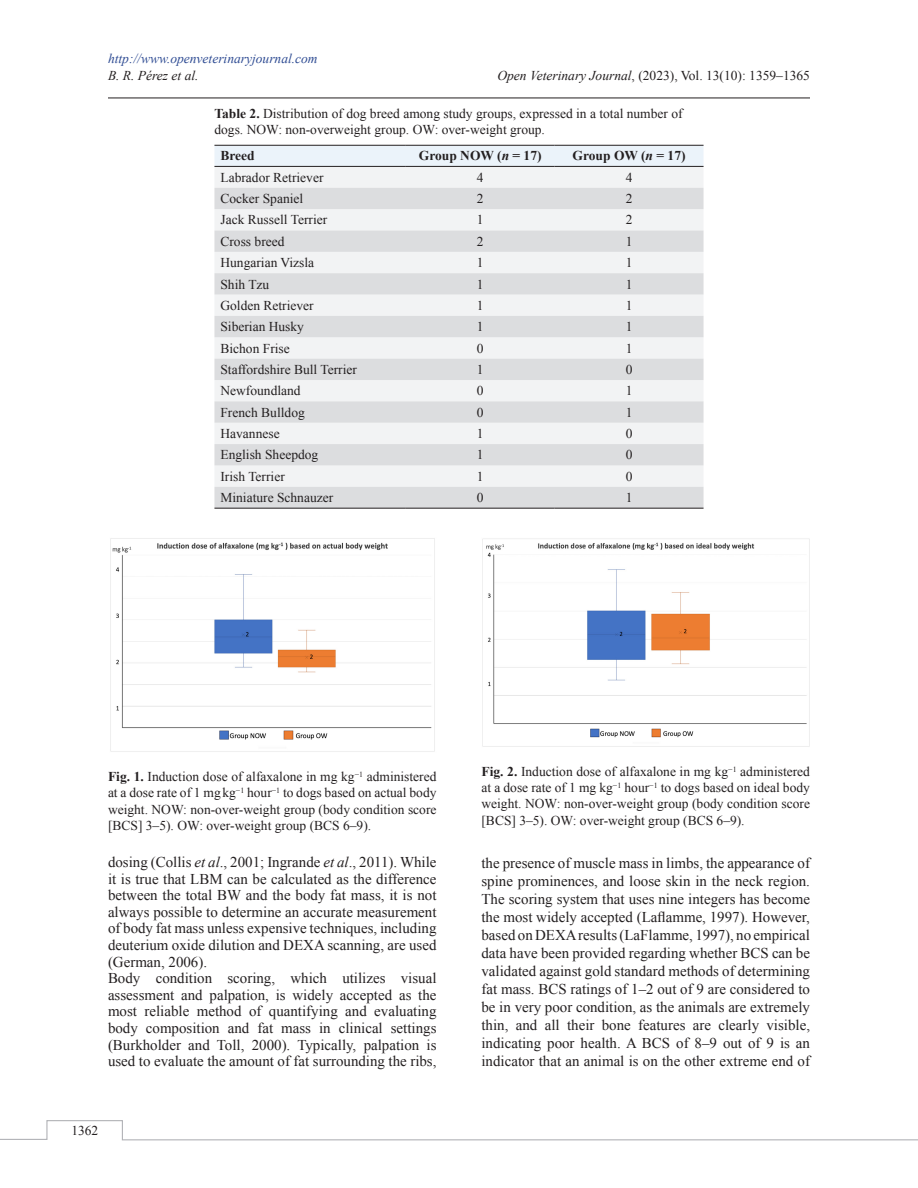
<style>
.page{position:relative;width:918px;height:1188px;background:#fff}
.page>*{position:absolute;margin:0;border:0;box-sizing:border-box;transform-origin:0 0}
.Para{font:15px/16.6px "Times New Roman";color:#231f20;text-align:justify}
.Fig_Caption{font:13.5px/16.2px "Times New Roman";color:#231f20;text-align:justify}
.Table_Text{font:13.5px "Times New Roman";color:#231f20}
.Table_Caption{font:13.5px/16.2px "Times New Roman";color:#231f20}
.t1{font:italic 13.5px "Times New Roman";color:#304d94}
.Table_Text-2{font:700 13.5px "Times New Roman";color:#231f20}
.t2{font:italic 13.5px "Times New Roman";color:#231f20}
.s1{font-style:italic}
.s2{font-weight:700}
</style>
<div class="page">
<hr style="left:108px;top:98px;width:702px;height:1px;background:#231f20">
<svg style="left:0;top:1120px;width:918px;height:21px"></svg>
<div style="left:214px;top:146px;width:490px;height:20px;background:#ebf3fa"></div>
<div style="left:215px;top:167px;width:488px;height:21px;background:#f2f3f4"></div>
<svg style="left:214px;top:188px;width:490px;height:320px;fill:#dcdddf"></svg>
<hr style="left:214px;top:508px;width:192px;height:1px;background:#231f20">
<hr style="left:406px;top:508px;width:149px;height:1px;background:#231f20">
<hr style="left:555px;top:508px;width:149px;height:1px;background:#231f20">
<hr style="left:214px;top:145px;width:192px;height:1px;background:#231f20">
<hr style="left:406px;top:145px;width:149px;height:1px;background:#231f20">
<hr style="left:555px;top:145px;width:149px;height:1px;background:#231f20">
<hr style="left:214px;top:166px;width:192px;height:1px;background:#231f20">
<hr style="left:406px;top:166px;width:149px;height:1px;background:#231f20">
<hr style="left:555px;top:166px;width:149px;height:1px;background:#231f20">
<img style="left:110px;top:538px;width:325px;height:214px">
<img style="left:482px;top:538px;width:328px;height:209px">
<p class="t1" style="left:108px;top:50px;width:211px">http://www.openveterinaryjournal.com</p>
<p class="t2" style="left:108px;top:66px;width:92px">B. R. Pérez et al.</p>
<p class="Fig_Caption" style="left:497px;top:67px;width:314px"><span class="s1">Open Veterinary Journal</span>, (2023), Vol. 13(10): 1359–1365</p>
<p class="Table_Caption" style="left:214px;top:105px;width:470px"><span class="s2">Table 2.</span> Distribution of dog breed among study groups, expressed in a total number of dogs. NOW: non-overweight group. OW: over-weight group.</p>
<p class="Table_Text-2" style="left:220px;top:147px;width:36px">Breed</p>
<p class="Table_Text-2" style="left:419px;top:147px;width:124px">Group NOW (<span class="s1">n</span> = 17)</p>
<p class="Table_Text-2" style="left:573px;top:147px;width:114px">Group OW (<span class="s1">n</span> = 17)</p>
<p class="Table_Text" style="left:220px;top:168px;width:105px">Labrador Retriever</p>
<p class="Table_Text" style="left:477px;top:168px;width:8px">4</p>
<p class="Table_Text" style="left:626px;top:168px;width:8px">4</p>
<p class="Table_Text" style="left:220px;top:190px;width:84px">Cocker Spaniel</p>
<p class="Table_Text" style="left:477px;top:190px;width:8px">2</p>
<p class="Table_Text" style="left:626px;top:190px;width:8px">2</p>
<p class="Table_Text" style="left:220px;top:211px;width:108px">Jack Russell Terrier</p>
<p class="Table_Text" style="left:477px;top:211px;width:8px">1</p>
<p class="Table_Text" style="left:626px;top:211px;width:8px">2</p>
<p class="Table_Text" style="left:220px;top:232px;width:66px">Cross breed</p>
<p class="Table_Text" style="left:477px;top:232px;width:8px">2</p>
<p class="Table_Text" style="left:626px;top:232px;width:8px">1</p>
<p class="Table_Text" style="left:220px;top:254px;width:95px">Hungarian Vizsla</p>
<p class="Table_Text" style="left:477px;top:254px;width:8px">1</p>
<p class="Table_Text" style="left:626px;top:254px;width:8px">1</p>
<p class="Table_Text" style="left:220px;top:275px;width:50px">Shih Tzu</p>
<p class="Table_Text" style="left:477px;top:275px;width:8px">1</p>
<p class="Table_Text" style="left:626px;top:275px;width:8px">1</p>
<p class="Table_Text" style="left:220px;top:296px;width:95px">Golden Retriever</p>
<p class="Table_Text" style="left:477px;top:296px;width:8px">1</p>
<p class="Table_Text" style="left:626px;top:296px;width:8px">1</p>
<p class="Table_Text" style="left:220px;top:318px;width:85px">Siberian Husky</p>
<p class="Table_Text" style="left:477px;top:318px;width:8px">1</p>
<p class="Table_Text" style="left:626px;top:318px;width:8px">1</p>
<p class="Table_Text" style="left:220px;top:339px;width:71px">Bichon Frise</p>
<p class="Table_Text" style="left:477px;top:339px;width:8px">0</p>
<p class="Table_Text" style="left:626px;top:339px;width:8px">1</p>
<p class="Table_Text" style="left:220px;top:360px;width:138px">Staffordshire Bull Terrier</p>
<p class="Table_Text" style="left:477px;top:360px;width:8px">1</p>
<p class="Table_Text" style="left:626px;top:360px;width:8px">0</p>
<p class="Table_Text" style="left:220px;top:382px;width:82px">Newfoundland</p>
<p class="Table_Text" style="left:477px;top:382px;width:8px">0</p>
<p class="Table_Text" style="left:626px;top:382px;width:8px">1</p>
<p class="Table_Text" style="left:220px;top:403px;width:86px">French Bulldog</p>
<p class="Table_Text" style="left:477px;top:403px;width:8px">0</p>
<p class="Table_Text" style="left:626px;top:403px;width:8px">1</p>
<p class="Table_Text" style="left:220px;top:424px;width:61px">Havannese</p>
<p class="Table_Text" style="left:477px;top:424px;width:8px">1</p>
<p class="Table_Text" style="left:626px;top:424px;width:8px">0</p>
<p class="Table_Text" style="left:220px;top:446px;width:99px">English Sheepdog</p>
<p class="Table_Text" style="left:477px;top:446px;width:8px">1</p>
<p class="Table_Text" style="left:626px;top:446px;width:8px">0</p>
<p class="Table_Text" style="left:220px;top:467px;width:66px">Irish Terrier</p>
<p class="Table_Text" style="left:477px;top:467px;width:8px">1</p>
<p class="Table_Text" style="left:626px;top:467px;width:8px">0</p>
<p class="Table_Text" style="left:220px;top:489px;width:114px">Miniature Schnauzer</p>
<p class="Table_Text" style="left:477px;top:489px;width:8px">0</p>
<p class="Table_Text" style="left:626px;top:489px;width:8px">1</p>
<p class="Fig_Caption" style="left:108px;top:768px;width:330px"><span class="s2">Fig. 1.</span> Induction dose of alfaxalone in mg kg<sup>−1</sup> administered at a dose rate of 1 mgkg<sup>−1</sup> hour<sup>−1</sup> to dogs based on actual body weight. NOW: non-over-weight group (body condition score [BCS] 3–5). OW: over-weight group (BCS 6–9).</p>
<p class="Fig_Caption" style="left:482px;top:763px;width:330px"><span class="s2">Fig. 2.</span> Induction dose of alfaxalone in mg kg<sup>−1</sup> administered at a dose rate of 1 mg kg<sup>−1</sup> hour<sup>−1</sup> to dogs based on ideal body weight. NOW: non-over-weight group (body condition score [BCS] 3–5). OW: over-weight group (BCS 6–9).</p>
<p class="Para" style="left:108px;top:854px;width:330px">dosing (Collis <span class="s1">et al</span>., 2001; Ingrande <span class="s1">et al</span>., 2011). While it is true that LBM can be calculated as the difference between the total BW and the body fat mass, it is not always possible to determine an accurate measurement of body fat mass unless expensive techniques, including deuterium oxide dilution and DEXA scanning, are used (German, 2006).</p>
<p class="Para" style="left:108px;top:970px;width:330px">Body condition scoring, which utilizes visual assessment and palpation, is widely accepted as the most reliable method of quantifying and evaluating body composition and fat mass in clinical settings (Burkholder and Toll, 2000). Typically, palpation is used to evaluate the amount of fat surrounding the ribs,</p>
<p class="Para" style="left:482px;top:854px;width:330px;line-height:18px">the presence of muscle mass in limbs, the appearance of spine prominences, and loose skin in the neck region.<br>The scoring system that uses nine integers has become the most widely accepted (Laflamme, 1997). However, based on DEXA results (LaFlamme, 1997), no empirical data have been provided regarding whether BCS can be validated against gold standard methods of determining fat mass. BCS ratings of 1–2 out of 9 are considered to be in very poor condition, as the animals are extremely thin, and all their bone features are clearly visible, indicating poor health. A BCS of 8–9 out of 9 is an indicator that an animal is on the other extreme end of</p>
<p class="Fig_Caption" style="left:71px;top:1122px;width:28px">1362</p>
</div>
